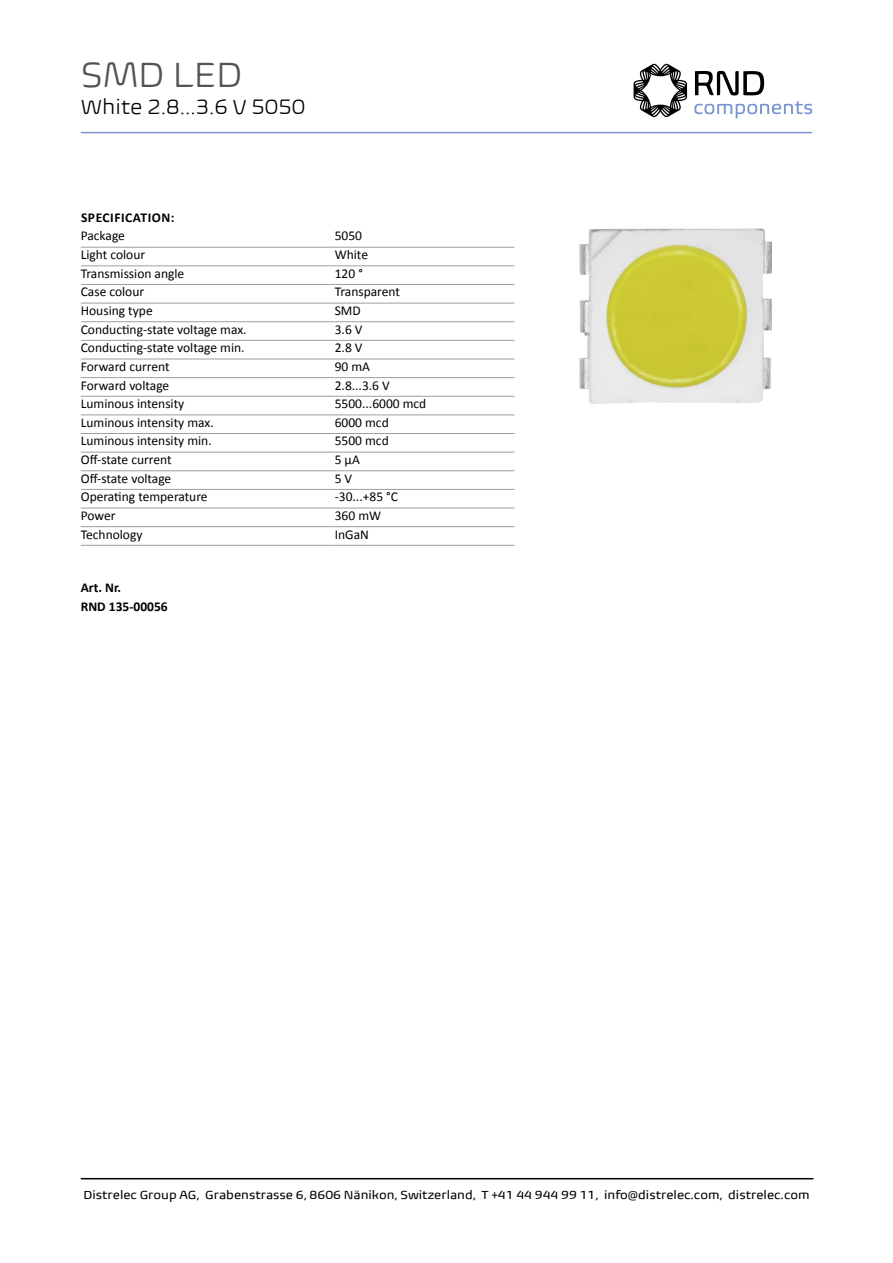
<style>
.page{position:relative;width:893px;height:1263px;background:#fff}
.page>*{position:absolute;margin:0;border:0;box-sizing:border-box;transform-origin:0 0}
.t1{font:300 36px "Biome Pro";color:#535355}
.t2{font:300 21px "Biome Pro";color:#000}
.t3{font:13.5px "Calibri";color:#000}
.t4{font:700 13.5px/18.6px "Calibri";color:#000}
.t5{font:700 13.5px "Calibri";letter-spacing:.04em;color:#000}
.t6{font:12px "Biome Pro";color:#000}
</style>
<div class="page">
<hr style="left:81px;top:1178px;width:732px;height:1px;background:#000">
<hr style="left:81px;top:247px;width:254px;height:1px;background:#9c9ea0">
<hr style="left:335px;top:247px;width:179px;height:1px;background:#9c9ea0">
<hr style="left:81px;top:265px;width:254px;height:1px;background:#9c9ea0">
<hr style="left:335px;top:265px;width:179px;height:1px;background:#9c9ea0">
<hr style="left:81px;top:284px;width:254px;height:1px;background:#9c9ea0">
<hr style="left:335px;top:284px;width:179px;height:1px;background:#9c9ea0">
<hr style="left:81px;top:303px;width:254px;height:1px;background:#9c9ea0">
<hr style="left:335px;top:303px;width:179px;height:1px;background:#9c9ea0">
<hr style="left:81px;top:321px;width:254px;height:1px;background:#9c9ea0">
<hr style="left:335px;top:321px;width:179px;height:1px;background:#9c9ea0">
<hr style="left:81px;top:340px;width:254px;height:1px;background:#9c9ea0">
<hr style="left:335px;top:340px;width:179px;height:1px;background:#9c9ea0">
<hr style="left:81px;top:359px;width:254px;height:1px;background:#9c9ea0">
<hr style="left:335px;top:359px;width:179px;height:1px;background:#9c9ea0">
<hr style="left:81px;top:377px;width:254px;height:1px;background:#9c9ea0">
<hr style="left:335px;top:377px;width:179px;height:1px;background:#9c9ea0">
<hr style="left:81px;top:396px;width:254px;height:1px;background:#9c9ea0">
<hr style="left:335px;top:396px;width:179px;height:1px;background:#9c9ea0">
<hr style="left:81px;top:414px;width:254px;height:1px;background:#9c9ea0">
<hr style="left:335px;top:414px;width:179px;height:1px;background:#9c9ea0">
<hr style="left:81px;top:433px;width:254px;height:1px;background:#9c9ea0">
<hr style="left:335px;top:433px;width:179px;height:1px;background:#9c9ea0">
<hr style="left:81px;top:452px;width:254px;height:1px;background:#9c9ea0">
<hr style="left:335px;top:452px;width:179px;height:1px;background:#9c9ea0">
<hr style="left:81px;top:470px;width:254px;height:1px;background:#9c9ea0">
<hr style="left:335px;top:470px;width:179px;height:1px;background:#9c9ea0">
<hr style="left:81px;top:489px;width:254px;height:1px;background:#9c9ea0">
<hr style="left:335px;top:489px;width:179px;height:1px;background:#9c9ea0">
<hr style="left:81px;top:508px;width:254px;height:1px;background:#9c9ea0">
<hr style="left:335px;top:508px;width:179px;height:1px;background:#9c9ea0">
<hr style="left:81px;top:526px;width:254px;height:1px;background:#9c9ea0">
<hr style="left:335px;top:526px;width:179px;height:1px;background:#9c9ea0">
<hr style="left:81px;top:545px;width:254px;height:1px;background:#9c9ea0">
<hr style="left:335px;top:545px;width:179px;height:1px;background:#9c9ea0">
<svg style="left:694px;top:101px;width:118px;height:17px"></svg>
<svg style="left:695px;top:71px;width:69px;height:24px"></svg>
<svg style="left:634px;top:64px;width:53px;height:53px"></svg>
<img style="left:579px;top:229px;width:193px;height:174px">
<hr style="left:81px;top:132px;width:731px;height:1px;background:#7895cf">
<h1 class="t1" style="left:81px;top:51px;width:163px">SMD LED</h1>
<h2 class="t2" style="left:81px;top:94px;width:226px">White 2.8...3.6 V 5050</h2>
<p class="t5" style="left:81px;top:209px;width:95px">SPECIFICATION:</p>
<p class="t3" style="left:81px;top:227px;width:46px">Package</p>
<p class="t3" style="left:335px;top:227px;width:29px">5050</p>
<p class="t3" style="left:81px;top:246px;width:66px">Light colour</p>
<p class="t3" style="left:335px;top:246px;width:35px">White</p>
<p class="t3" style="left:81px;top:265px;width:105px">Transmission angle</p>
<p class="t3" style="left:335px;top:265px;width:30px">120 °</p>
<p class="t3" style="left:81px;top:283px;width:65px">Case colour</p>
<p class="t3" style="left:335px;top:283px;width:67px">Transparent</p>
<p class="t3" style="left:81px;top:302px;width:73px">Housing type</p>
<p class="t3" style="left:335px;top:302px;width:28px">SMD</p>
<p class="t3" style="left:81px;top:321px;width:167px">Conducting-state voltage max.</p>
<p class="t3" style="left:335px;top:321px;width:29px">3.6 V</p>
<p class="t3" style="left:81px;top:339px;width:165px">Conducting-state voltage min.</p>
<p class="t3" style="left:335px;top:339px;width:29px">2.8 V</p>
<p class="t3" style="left:81px;top:358px;width:90px">Forward current</p>
<p class="t3" style="left:335px;top:358px;width:37px">90 mA</p>
<p class="t3" style="left:81px;top:376px;width:90px">Forward voltage</p>
<p class="t3" style="left:335px;top:376px;width:57px">2.8...3.6 V</p>
<p class="t3" style="left:81px;top:395px;width:105px">Luminous intensity</p>
<p class="t3" style="left:335px;top:395px;width:93px">5500...6000 mcd</p>
<p class="t3" style="left:81px;top:414px;width:134px">Luminous intensity max.</p>
<p class="t3" style="left:335px;top:414px;width:56px">6000 mcd</p>
<p class="t3" style="left:81px;top:432px;width:132px">Luminous intensity min.</p>
<p class="t3" style="left:335px;top:432px;width:56px">5500 mcd</p>
<p class="t3" style="left:81px;top:451px;width:92px">Off-state current</p>
<p class="t3" style="left:335px;top:451px;width:27px">5 µA</p>
<p class="t3" style="left:81px;top:470px;width:92px">Off-state voltage</p>
<p class="t3" style="left:335px;top:470px;width:19px">5 V</p>
<p class="t3" style="left:81px;top:488px;width:128px">Operating temperature</p>
<p class="t3" style="left:335px;top:488px;width:65px">-30...+85 °C</p>
<p class="t3" style="left:81px;top:507px;width:36px">Power</p>
<p class="t3" style="left:335px;top:507px;width:48px">360 mW</p>
<p class="t3" style="left:81px;top:525px;width:63px">Technology</p>
<p class="t3" style="left:335px;top:525px;width:36px">InGaN</p>
<p class="t4" style="left:81px;top:578px;width:88px">Art. Nr.<br>RND 135-00056</p>
<p class="t6" style="left:83px;top:1187px;width:728px">Distrelec Group AG, Grabenstrasse 6, 8606 Nänikon, Switzerland, T +41 44 944 99 11, info@distrelec.com, distrelec.com</p>
</div>
